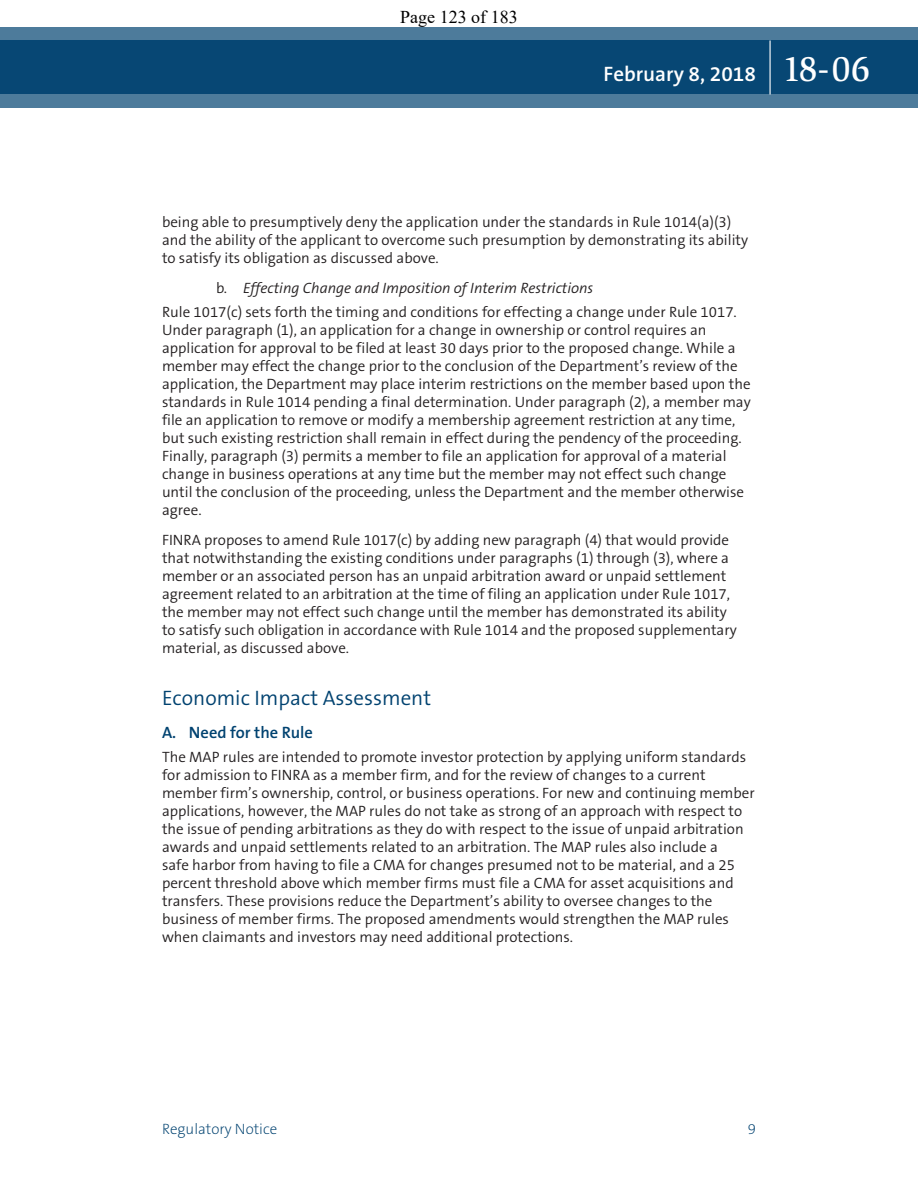
<style>
.page{position:relative;width:918px;height:1188px;background:#fff}
.page>*{position:absolute;margin:0;border:0;box-sizing:border-box;transform-origin:0 0}
.t1{font:300 21px "The Sans B4";color:#004270}
.t2{font:600 21px "The Sans B6";color:#fff}
.t3{font:18px "Times New Roman";color:#000}
.t4{font:600 16.5px "The Sans B6";color:#004270}
.t5{font:300 15px/18px "The Sans B4";color:#231f20}
.t6{font:200 15px "The Sans B2";color:#004270}
.s1{font-family:"Slimbach LT";font-weight:500;font-size:36px}
.s2{font-style:italic}
</style>
<div class="page">
<svg style="left:0;top:27px;width:918px;height:81px;background:#1e5881"></svg>
<hr style="left:770px;top:40px;width:1px;height:54px;background:#fff">
<p class="t3" style="left:400px;top:4px;width:119px">Page 123 of 183</p>
<h1 class="t2" style="left:604px;top:62px;width:268px">February 8, 2018 <span class="s1">18-06</span></h1>
<p class="t5" style="left:162px;top:213px;width:588px">being able to presumptively deny the application under the standards in Rule 1014(a)(3) and the ability of the applicant to overcome such presumption by demonstrating its ability to satisfy its obligation as discussed above.</p>
<p class="t5" style="left:162px;top:276px;width:576px;line-height:24px;text-indent:54px">b. <span class="s2">Effecting Change and Imposition of Interim Restrictions<br></span>Rule 1017(c) sets forth the timing and conditions for effecting a change under Rule 1017.</p>
<p class="t5" style="left:162px;top:321px;width:590px">Under paragraph (1), an application for a change in ownership or control requires an application for approval to be filed at least 30 days prior to the proposed change. While a member may effect the change prior to the conclusion of the Department’s review of the application, the Department may place interim restrictions on the member based upon the standards in Rule 1014 pending a final determination. Under paragraph (2), a member may file an application to remove or modify a membership agreement restriction at any time, but such existing restriction shall remain in effect during the pendency of the proceeding.<br>Finally, paragraph (3) permits a member to file an application for approval of a material change in business operations at any time but the member may not effect such change until the conclusion of the proceeding, unless the Department and the member otherwise agree.</p>
<p class="t5" style="left:162px;top:531px;width:576px">FINRA proposes to amend Rule 1017(c) by adding new paragraph (4) that would provide that notwithstanding the existing conditions under paragraphs (1) through (3), where a member or an associated person has an unpaid arbitration award or unpaid settlement agreement related to an arbitration at the time of filing an application under Rule 1017, the member may not effect such change until the member has demonstrated its ability to satisfy such obligation in accordance with Rule 1014 and the proposed supplementary material, as discussed above.</p>
<h1 class="t1" style="left:162px;top:687px;width:271px">Economic Impact Assessment</h1>
<p class="t4" style="left:162px;top:723px;width:153px">A. Need for the Rule</p>
<p class="t5" style="left:162px;top:748px;width:594px">The MAP rules are intended to promote investor protection by applying uniform standards for admission to FINRA as a member firm, and for the review of changes to a current member firm’s ownership, control, or business operations. For new and continuing member applications, however, the MAP rules do not take as strong of an approach with respect to the issue of pending arbitrations as they do with respect to the issue of unpaid arbitration awards and unpaid settlements related to an arbitration. The MAP rules also include a<br>safe harbor from having to file a CMA for changes presumed not to be material, and a 25 percent threshold above which member firms must file a CMA for asset acquisitions and transfers. These provisions reduce the Department’s ability to oversee changes to the business of member firms. The proposed amendments would strengthen the MAP rules when claimants and investors may need additional protections.</p>
<p class="t6" style="left:162px;top:1121px;width:117px">Regulatory Notice</p>
<p class="t6" style="left:748px;top:1121px;width:10px">9</p>
</div>
